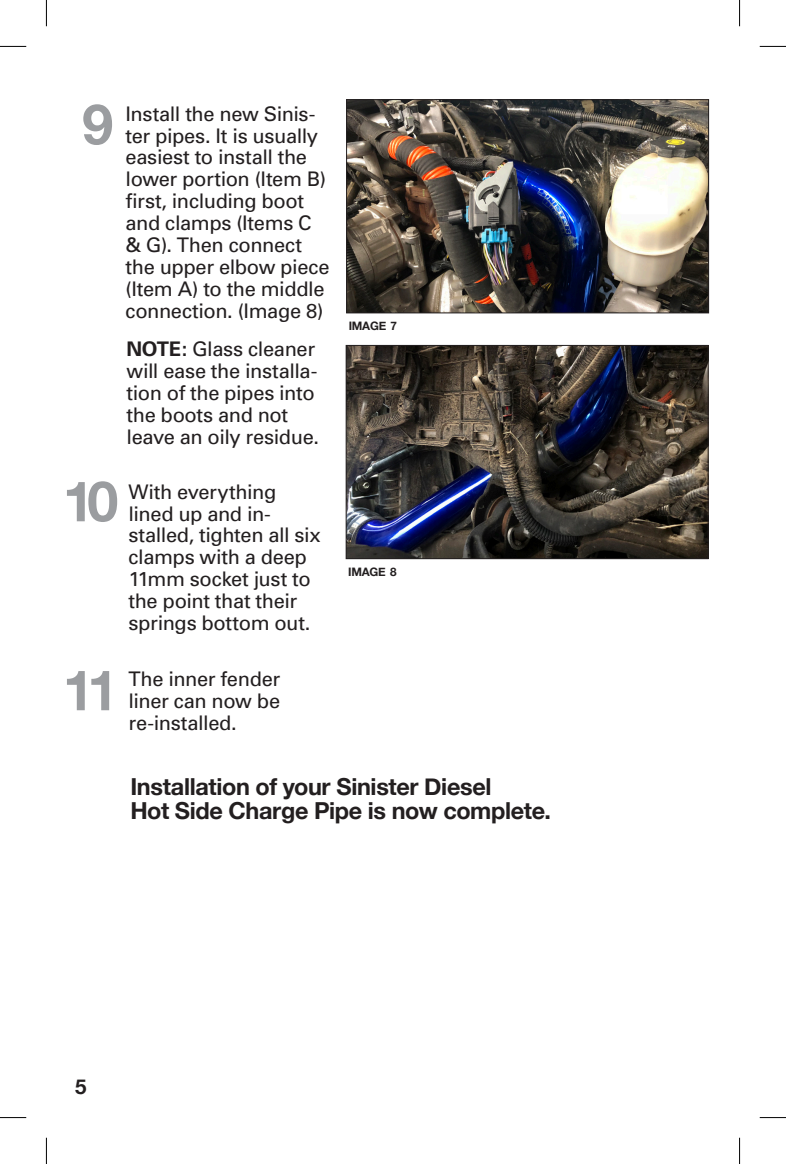
<style>
.page{position:relative;width:786px;height:1164px;background:#fff}
.page>*{position:absolute;margin:0;border:0;box-sizing:border-box;transform-origin:0 0}
.t1{font:700 56px "Helvetica Neue";color:#9b9da0}
.t2{font:700 23.45px "Helvetica Neue";letter-spacing:-.015em;color:#231f20}
.t3{font:700 20.47px "Helvetica Neue";color:#231f20}
.t4{font:20.12px/21.9px "Univers";letter-spacing:-.02em;color:#231f20}
.t5{font:700 11.72px "Helvetica Neue";letter-spacing:-.02em;color:#231f20}
.s1{font-weight:700}
</style>
<div class="page">
<img style="left:348px;top:101px;width:359px;height:210px">
<div style="left:346px;top:99px;width:363px;height:214px;border:1px solid #231f20"></div>
<img style="left:348px;top:347px;width:358px;height:210px">
<div style="left:346px;top:345px;width:362px;height:214px;border:1px solid #231f20"></div>
<svg style="left:0;top:46px;width:26px;height:1px"></svg>
<svg style="left:760px;top:46px;width:26px;height:1px"></svg>
<svg style="left:0;top:1117px;width:26px;height:1px"></svg>
<svg style="left:760px;top:1117px;width:26px;height:1px"></svg>
<svg style="left:46px;top:0;width:1px;height:26px"></svg>
<svg style="left:46px;top:1138px;width:1px;height:26px"></svg>
<svg style="left:739px;top:0;width:1px;height:26px"></svg>
<svg style="left:739px;top:1138px;width:1px;height:26px"></svg>
<p class="t1" style="left:82px;top:80px;width:33px">9</p>
<p class="t4" style="left:126px;top:102px;width:206px">Install the new Sinis&shy;ter pipes. It is usually easiest to install the lower portion (Item B) first, including boot and clamps (Items C &amp; G). Then connect the upper elbow piece (Item A) to the middle connection. (Image 8)</p>
<p class="t4" style="left:126px;top:338px;width:194px"><span class="s1">NOTE:</span> Glass cleaner will ease the installa&shy;tion of the pipes into the boots and not leave an oily residue.</p>
<p class="t1" style="left:63px;top:457px;width:57px">10</p>
<p class="t1" style="left:63px;top:646px;width:57px">11</p>
<p class="t4" style="left:128px;top:480px;width:194px">With everything lined up and in&shy;stalled, tighten all six clamps with a deep<br>11mm socket just to the point that their springs bottom out.</p>
<p class="t4" style="left:128px;top:668px;width:153px;text-align:justify">The inner fender liner can now be re-installed.</p>
<p class="t5" style="left:349px;top:317px;width:50px">IMAGE 7</p>
<p class="t5" style="left:348px;top:562px;width:50px">IMAGE 8</p>
<p class="t2" style="left:130px;top:769px;width:363px">Installation of your Sinister Diesel</p>
<p class="t2" style="left:130px;top:792px;width:422px">Hot Side Charge Pipe is now complete.</p>
<p class="t3" style="left:75px;top:1071px;width:13px">5</p>
</div>
